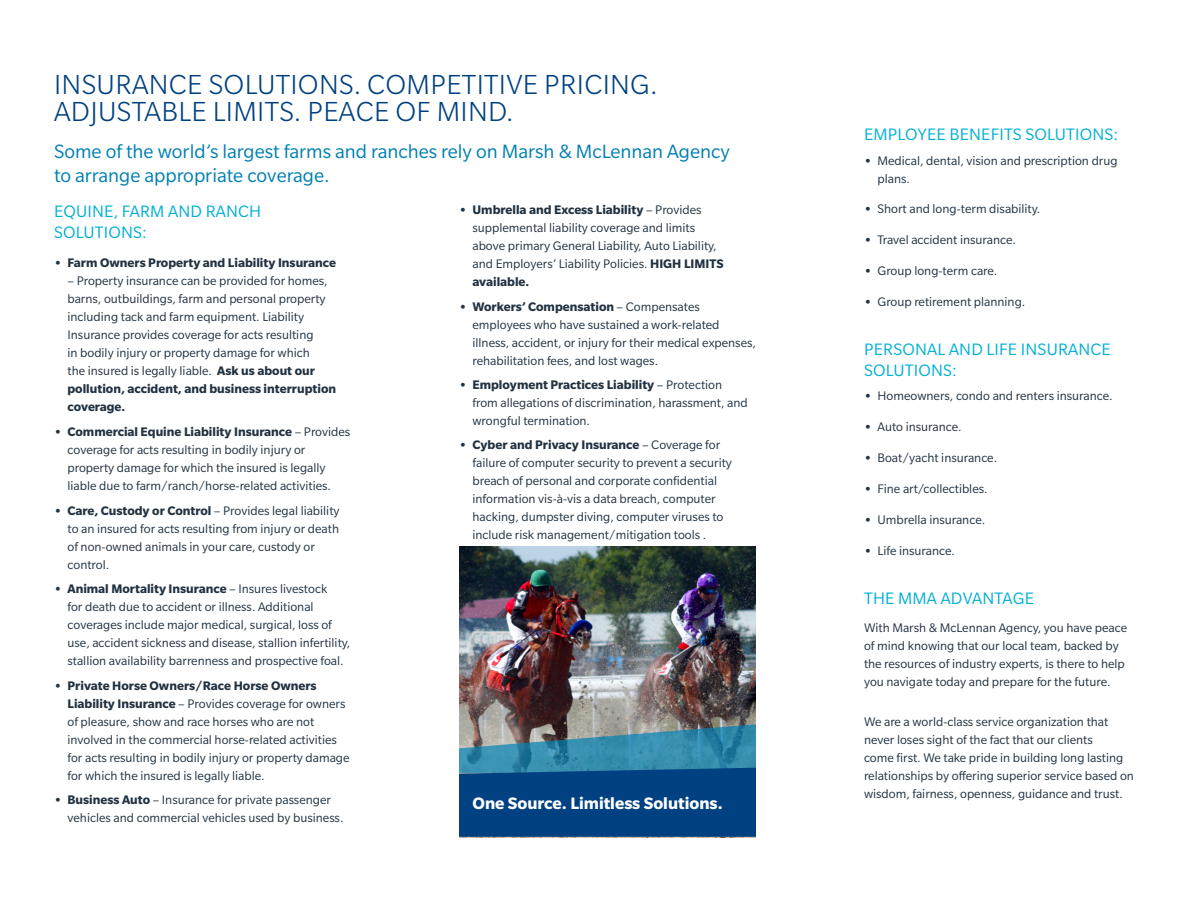
<style>
.page{position:relative;width:1188px;height:918px;background:#fff}
.page>*{position:absolute;margin:0;border:0;box-sizing:border-box;transform-origin:0 0}
.Divider_Headline{font:300 30px/27px "Slate Pro";letter-spacing:.01em;color:#014181}
.Body_Intro_Text_14_1{font:21px/24px "Slate Pro";color:#0080b3}
.Body_Subhead_12_14{font:18px/21px "Slate Pro";letter-spacing:.01em;color:#00b0d3}
.Caption_Text_8_9{font:700 18px "Slate Pro";color:#fff}
.Body_Text_9_12{font:13.5px/18px "Slate Pro";color:#213242}
.t1{font:700 13.5px "Slate Pro";color:#213242}
.s1{font-weight:700}
</style>
<div class="page">
<img style="left:459px;top:547px;width:297px;height:177px">
<svg style="left:459px;top:724px;width:297px;height:113px;background:#21608f"></svg>
<p class="Divider_Headline" style="left:54px;top:71px;width:605px">INSURANCE SOLUTIONS. COMPETITIVE PRICING.<br>ADJUSTABLE LIMITS. PEACE OF MIND.</p>
<p class="Body_Intro_Text_14_1" style="left:54px;top:139px;width:677px">Some of the world’s largest farms and ranches rely on Marsh &amp; McLennan Agency to arrange appropriate coverage.</p>
<p class="Body_Subhead_12_14" style="left:54px;top:201px;width:209px">EQUINE, FARM AND RANCH<br>SOLUTIONS:</p>
<p class="t1" style="left:54px;top:255px;width:284px">• Farm Owners Property and Liability Insurance</p>
<p class="Body_Text_9_12" style="left:68px;top:271px;width:270px">– Property insurance can be provided for homes, barns, outbuildings, farm and personal property including tack and farm equipment. Liability Insurance provides coverage for acts resulting<br>in bodily injury or property damage for which<br>the insured is legally liable. <span class="s1">Ask us about our pollution, accident, and business interruption coverage.</span></p>
<p class="Body_Text_9_12" style="left:68px;top:423px;width:284px;text-indent:-14px"><span class="s1">• Commercial Equine Liability Insurance</span> – Provides coverage for acts resulting in bodily injury or property damage for which the insured is legally liable due to farm/ranch/horse-related activities.</p>
<p class="Body_Text_9_12" style="left:68px;top:501px;width:274px;text-indent:-14px"><span class="s1">• Care, Custody or Control</span> – Provides legal liability to an insured for acts resulting from injury or death of non-owned animals in your care, custody or control.</p>
<p class="Body_Text_9_12" style="left:68px;top:580px;width:284px;text-indent:-14px"><span class="s1">• Animal Mortality Insurance</span> – Insures livestock<br>for death due to accident or illness. Additional coverages include major medical, surgical, loss of use, accident sickness and disease, stallion infertility, stallion availability barrenness and prospective foal.</p>
<p class="Body_Text_9_12" style="left:68px;top:676px;width:284px;text-indent:-14px"><span class="s1">• Private Horse Owners/Race Horse Owners Liability Insurance</span> – Provides coverage for owners of pleasure, show and race horses who are not involved in the commercial horse-related activities for acts resulting in bodily injury or property damage for which the insured is legally liable.</p>
<p class="Body_Text_9_12" style="left:68px;top:791px;width:277px;text-indent:-14px"><span class="s1">• Business Auto</span> – Insurance for private passenger vehicles and commercial vehicles used by business.</p>
<p class="Body_Text_9_12" style="left:472px;top:201px;width:253px;text-indent:-14px"><span class="s1">• Umbrella and Excess Liability</span> – Provides supplemental liability coverage and limits above primary General Liability, Auto Liability, and Employers’ Liability Policies. <span class="s1">HIGH LIMITS available.</span></p>
<p class="Body_Text_9_12" style="left:472px;top:297px;width:285px;text-indent:-14px"><span class="s1">• Workers’ Compensation</span> – Compensates employees who have sustained a work-related illness, accident, or injury for their medical expenses, rehabilitation fees, and lost wages.</p>
<p class="Body_Text_9_12" style="left:472px;top:376px;width:277px;text-indent:-14px"><span class="s1">• Employment Practices Liability</span> – Protection from allegations of discrimination, harassment, and wrongful termination.</p>
<p class="Body_Text_9_12" style="left:472px;top:436px;width:261px;text-indent:-14px"><span class="s1">• Cyber and Privacy Insurance</span> – Coverage for failure of computer security to prevent a security breach of personal and corporate confidential information vis-à-vis a data breach, computer hacking, dumpster diving, computer viruses to include risk management/mitigation tools .</p>
<p class="Caption_Text_8_9" style="left:472px;top:793px;width:252px">One Source. Limitless Solutions.</p>
<p class="Body_Subhead_12_14" style="left:864px;top:124px;width:256px">EMPLOYEE BENEFITS SOLUTIONS:</p>
<p class="Body_Text_9_12" style="left:878px;top:151px;width:242px;text-indent:-14px"><span class="s1">•</span> Medical, dental, vision and prescription drug plans.</p>
<p class="Body_Text_9_12" style="left:864px;top:200px;width:178px"><span class="s1">•</span> Short and long-term disability.</p>
<p class="Body_Text_9_12" style="left:864px;top:231px;width:154px"><span class="s1">•</span> Travel accident insurance.</p>
<p class="Body_Text_9_12" style="left:864px;top:262px;width:135px"><span class="s1">•</span> Group long-term care.</p>
<p class="Body_Text_9_12" style="left:864px;top:293px;width:163px"><span class="s1">•</span> Group retirement planning.</p>
<p class="Body_Subhead_12_14" style="left:864px;top:339px;width:248px">PERSONAL AND LIFE INSURANCE<br>SOLUTIONS:</p>
<p class="Body_Text_9_12" style="left:864px;top:387px;width:250px"><span class="s1">•</span> Homeowners, condo and renters insurance.</p>
<p class="Body_Text_9_12" style="left:864px;top:418px;width:99px"><span class="s1">•</span> Auto insurance.</p>
<p class="Body_Text_9_12" style="left:864px;top:449px;width:135px"><span class="s1">•</span> Boat/yacht insurance.</p>
<p class="Body_Text_9_12" style="left:864px;top:480px;width:125px"><span class="s1">•</span> Fine art/collectibles.</p>
<p class="Body_Text_9_12" style="left:864px;top:511px;width:123px"><span class="s1">•</span> Umbrella insurance.</p>
<p class="Body_Text_9_12" style="left:864px;top:542px;width:92px"><span class="s1">•</span> Life insurance.</p>
<p class="Body_Subhead_12_14" style="left:864px;top:587px;width:171px">THE MMA ADVANTAGE</p>
<p class="Body_Text_9_12" style="left:864px;top:619px;width:265px">With Marsh &amp; McLennan Agency, you have peace of mind knowing that our local team, backed by the resources of industry experts, is there to help you navigate today and prepare for the future.</p>
<p class="Body_Text_9_12" style="left:864px;top:713px;width:271px">We are a world-class service organization that never loses sight of the fact that our clients<br>come first. We take pride in building long lasting relationships by offering superior service based on wisdom, fairness, openness, guidance and trust.</p>
</div>
